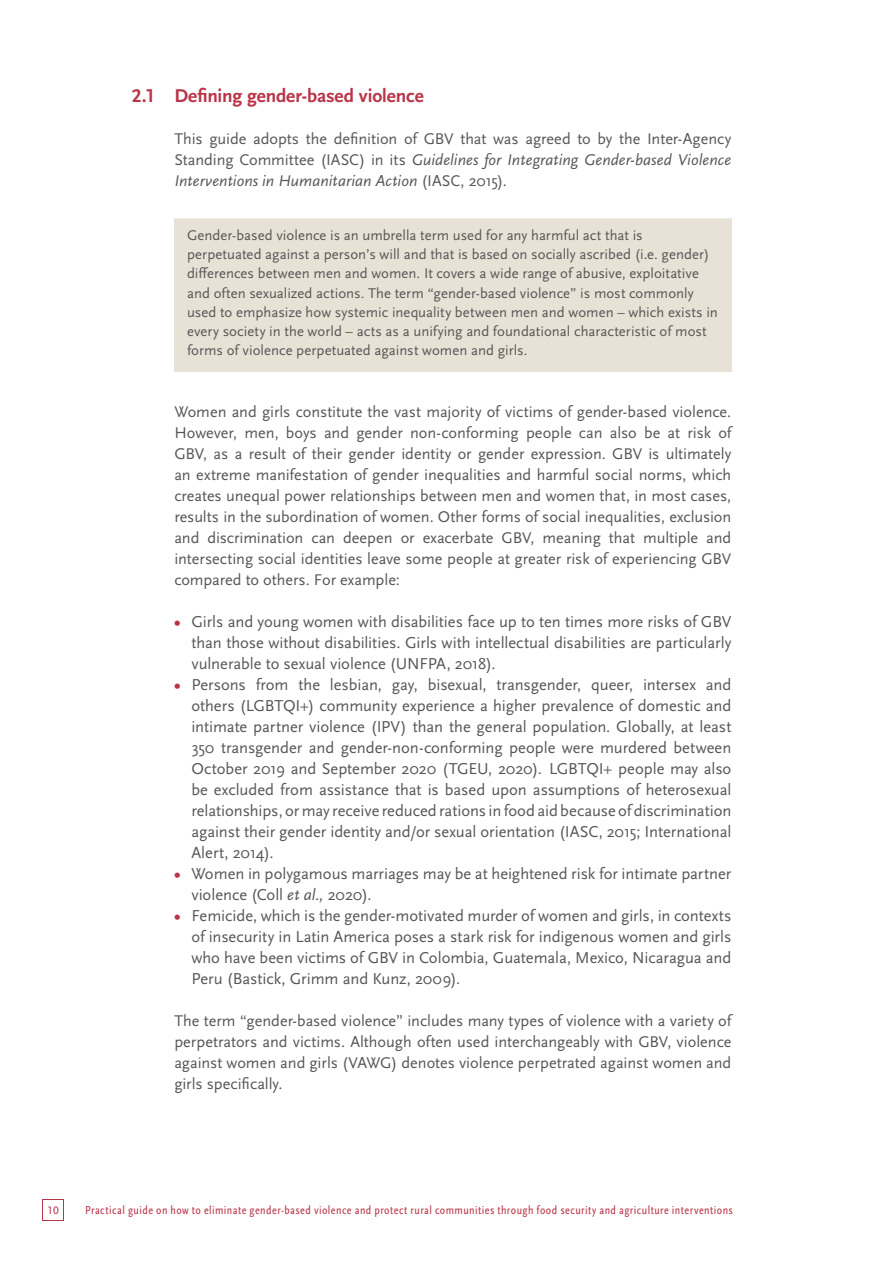
<style>
.page{position:relative;width:893px;height:1263px;background:#fff}
.page>*{position:absolute;margin:0;border:0;box-sizing:border-box;transform-origin:0 0}
.t1{font:700 19.35px "Scala Sans OT";letter-spacing:-.005em;color:#ba3448}
.t2{font:16.5px/21px "Scala Sans OT";letter-spacing:-.005em;color:#575756;text-align:justify}
.t3{font:16.2px/21px "Scala Sans OT";color:#575756;text-align:justify}
.t4{font:14.7px/19px "Scala Sans OT";color:#575756}
.t5{font:condensed 12px "Scala Sans OT";letter-spacing:.035em;color:#ba3448}
.t6{font:11.25px "Scala Sans Caps";color:#ba3448}
.s1{font-family:"Scala Sans Caps"}
.s2{font-style:italic}
.s3{font-family:"Scala Sans Caps";font-weight:700;color:#ba3448}
</style>
<div class="page">
<div style="left:43px;top:1199px;width:21px;height:21px;background:#ba3448"></div>
<div style="left:43px;top:1200px;width:20px;height:20px;background:#fff"></div>
<div style="left:174px;top:217px;width:557px;height:155px;background:#e8e1d6"></div>
<hr style="left:174px;top:215px;width:557px;height:3px;background:#fff">
<p class="t1" style="left:132px;top:84px;width:293px"><span class="s1">2.1</span> Defining gender-based violence</p>
<p class="t3" style="left:174px;top:128px;width:559px">This guide adopts the definition of GBV that was agreed to by the Inter-Agency Standing Committee (IASC) in its <span class="s2">Guidelines for Integrating Gender-based Violence Interventions in Humanitarian Action</span> (IASC, 2015).</p>
<p class="t4" style="left:187px;top:226px;width:532px">Gender-based violence is an umbrella term used for any harmful act that is perpetuated against a person’s will and that is based on socially ascribed (i.e. gender) differences between men and women. It covers a wide range of abusive, exploitative and often sexualized actions. The term “gender-based violence” is most commonly used to emphasize how systemic inequality between men and women – which exists in every society in the world – acts as a unifying and foundational characteristic of most forms of violence perpetuated against women and girls.</p>
<p class="t3" style="left:174px;top:401px;width:559px">Women and girls constitute the vast majority of victims of gender-based violence.<br>However, men, boys and gender non-conforming people can also be at risk of GBV, as a result of their gender identity or gender expression. GBV is ultimately an extreme manifestation of gender inequalities and harmful social norms, which creates unequal power relationships between men and women that, in most cases, results in the subordination of women. Other forms of social inequalities, exclusion and discrimination can deepen or exacerbate GBV, meaning that multiple and intersecting social identities leave some people at greater risk of experiencing GBV compared to others. For example:</p>
<p class="t2" style="left:191px;top:611px;width:542px;text-indent:-17px"><span class="s3">•</span> Girls and young women with disabilities face up to ten times more risks of GBV than those without disabilities. Girls with intellectual disabilities are particularly vulnerable to sexual violence (UNFPA, 2018).</p>
<p class="t2" style="left:191px;top:674px;width:542px;text-indent:-17px"><span class="s3">•</span> Persons from the lesbian, gay, bisexual, transgender, queer, intersex and others (LGBTQI+) community experience a higher prevalence of domestic and intimate partner violence (IPV) than the general population. Globally, at least 350 transgender and gender-non-conforming people were murdered between October 2019 and September 2020 (TGEU, 2020). LGBTQI+ people may also be excluded from assistance that is based upon assumptions of heterosexual relationships, or may receive reduced rations in food aid because of discrimination against their gender identity and/or sexual orientation (IASC, 2015; International Alert, 2014).</p>
<p class="t2" style="left:191px;top:863px;width:542px;text-indent:-17px"><span class="s3">•</span> Women in polygamous marriages may be at heightened risk for intimate partner violence (Coll <span class="s2">et al.,</span> 2020).</p>
<p class="t2" style="left:191px;top:905px;width:542px;text-indent:-17px"><span class="s3">•</span> Femicide, which is the gender-motivated murder of women and girls, in contexts of insecurity in Latin America poses a stark risk for indigenous women and girls who have been victims of GBV in Colombia, Guatemala, Mexico, Nicaragua and Peru (Bastick, Grimm and Kunz, 2009).</p>
<p class="t3" style="left:174px;top:1010px;width:559px">The term “gender-based violence” includes many types of violence with a variety of perpetrators and victims. Although often used interchangeably with GBV, violence against women and girls (VAWG) denotes violence perpetrated against women and girls specifically.</p>
<p class="t6" style="left:48px;top:1204px;width:13px">10</p>
<p class="t5" style="left:85px;top:1203px;width:649px">Practical guide on how to eliminate gender-based violence and protect rural communities through food security and agriculture interventions</p>
</div>
